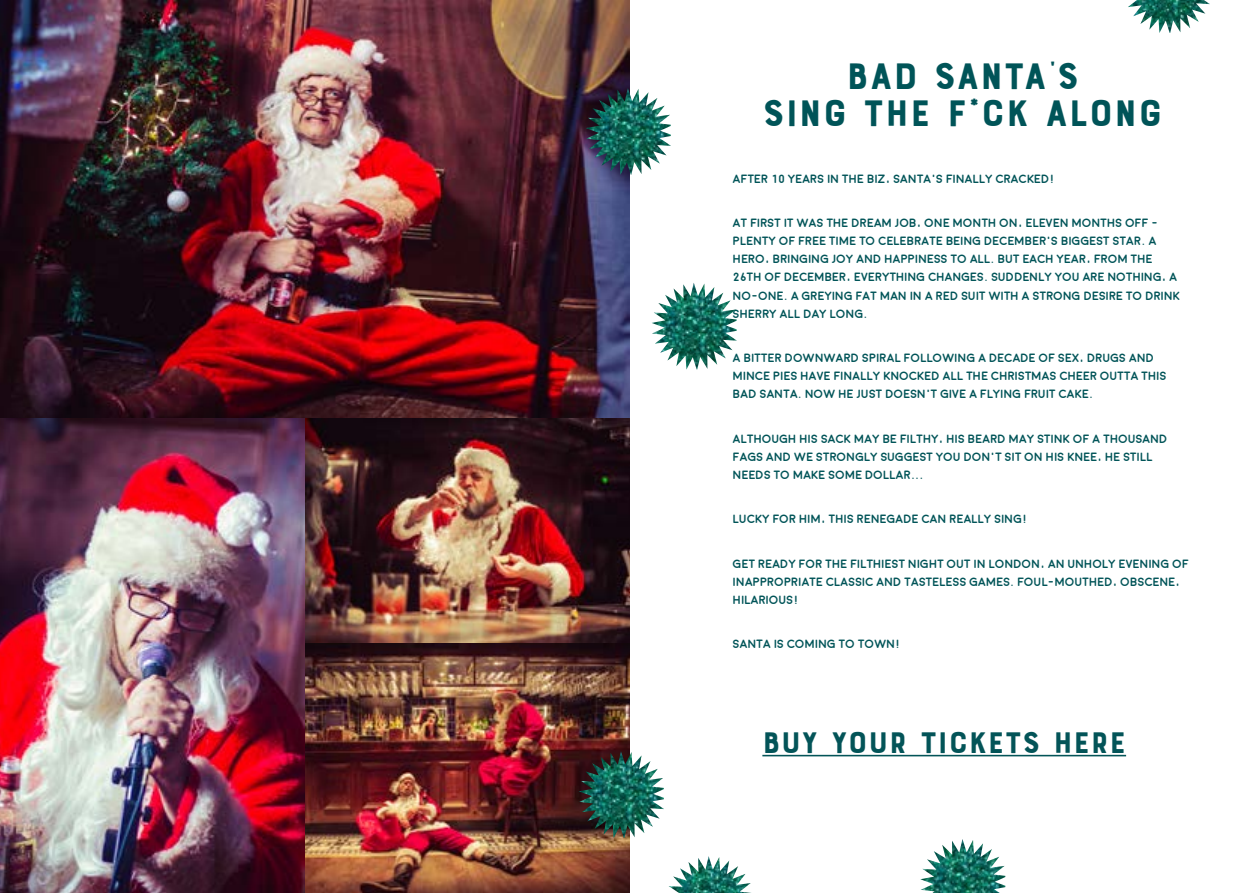
<style>
.page{position:relative;width:1259px;height:893px;background:#fff}
.page>*{position:absolute;margin:0;border:0;box-sizing:border-box;transform-origin:0 0}
.t1{font:39px/37.5px "Bourton Base";letter-spacing:.025em;color:#005458;text-align:center}
.t2{font:31.5px "Bourton Base";letter-spacing:.025em;color:#035458}
.t3{font:700 12px/18px "Moon";color:#005458}
</style>
<div class="page">
<img style="left:0;top:0;width:629px;height:893px">
<img style="left:585px;top:88px;width:86px;height:87px">
<img style="left:1128px;top:0;width:81px;height:33px">
<img style="left:652px;top:283px;width:84px;height:86px">
<img style="left:920px;top:839px;width:85px;height:54px">
<img style="left:668px;top:856px;width:83px;height:37px">
<img style="left:579px;top:751px;width:85px;height:87px">
<hr style="left:762px;top:755px;width:364px;height:1px;background:#035458">
<h1 class="t1" style="left:763px;top:58px;width:401px">BAD SANTA’S<br>SING THE F*CK ALONG</h1>
<p class="t3" style="left:733px;top:170px;width:324px">AFTER 10 YEARS IN THE BIZ, SANTA’S FINALLY CRACKED!</p>
<p class="t3" style="left:733px;top:215px;width:449px">AT FIRST IT WAS THE DREAM JOB, ONE MONTH ON, ELEVEN MONTHS OFF - PLENTY OF FREE TIME TO CELEBRATE BEING DECEMBER’S BIGGEST STAR. A HERO, BRINGING JOY AND HAPPINESS TO ALL. BUT EACH YEAR, FROM THE 26TH OF DECEMBER, EVERYTHING CHANGES. SUDDENLY YOU ARE NOTHING, A NO-ONE. A GREYING FAT MAN IN A RED SUIT WITH A STRONG DESIRE TO DRINK SHERRY ALL DAY LONG.</p>
<p class="t3" style="left:733px;top:349px;width:435px">A BITTER DOWNWARD SPIRAL FOLLOWING A DECADE OF SEX, DRUGS AND<br>MINCE PIES HAVE FINALLY KNOCKED ALL THE CHRISTMAS CHEER OUTTA THIS<br>BAD SANTA. NOW HE JUST DOESN’T GIVE A FLYING FRUIT CAKE.</p>
<p class="t3" style="left:733px;top:430px;width:436px">ALTHOUGH HIS SACK MAY BE FILTHY, HIS BEARD MAY STINK OF A THOUSAND<br>FAGS AND WE STRONGLY SUGGEST YOU DON’T SIT ON HIS KNEE, HE STILL<br>NEEDS TO MAKE SOME DOLLAR...</p>
<p class="t3" style="left:733px;top:510px;width:296px">LUCKY FOR HIM, THIS RENEGADE CAN REALLY SING!</p>
<p class="t3" style="left:733px;top:555px;width:457px">GET READY FOR THE FILTHIEST NIGHT OUT IN LONDON, AN UNHOLY EVENING OF<br>INAPPROPRIATE CLASSIC AND TASTELESS GAMES. FOUL-MOUTHED, OBSCENE,<br>HILARIOUS!</p>
<p class="t3" style="left:733px;top:635px;width:169px">SANTA IS COMING TO TOWN!</p>
<h2 class="t2" style="left:762px;top:723px;width:365px">BUY YOUR TICKETS HERE</h2>
</div>
